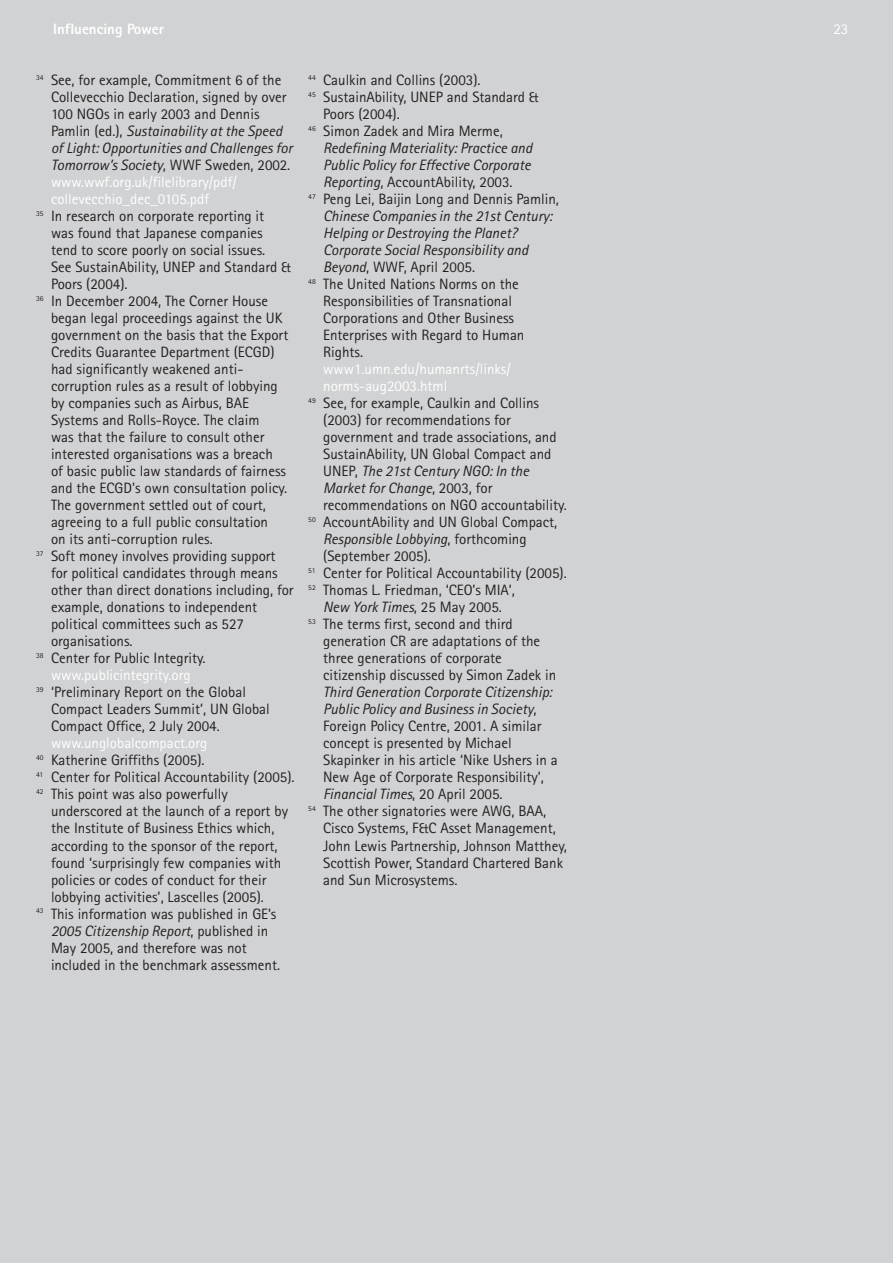
<style>
.page{position:relative;width:893px;height:1263px;background:#d1d2d4}
.page>*{position:absolute;margin:0;border:0;box-sizing:border-box;transform-origin:0 0}
.t1{font:15px/17px "Rotis Sans Serif";color:#231f20}
.t2{font:italic 15px "Rotis Sans Serif";color:#231f20}
.t3{font:15px "Rotis Sans Serif";color:#fff}
.t4{font:800 15px "Rotis Sans Serif";color:#fff}
.s1{font-style:normal}
.s2{color:#fff}
.s3{font-style:italic}
</style>
<div class="page">
<p class="t4" style="left:53px;top:24px;width:112px">Influencing Power</p>
<p class="t3" style="left:833px;top:24px;width:16px">23</p>
<p class="t1" style="left:36px;top:73px;width:247px"><sup>34</sup> See, for example, Commitment 6 of the</p>
<p class="t1" style="left:51px;top:90px;width:237px">Collevecchio Declaration, signed by over</p>
<p class="t1" style="left:51px;top:107px;width:210px">100 NGOs in early 2003 and Dennis</p>
<p class="t2" style="left:51px;top:126px;width:233px"><span class="s1">Pamlin (ed.),</span> Sustainability at the Speed</p>
<p class="t2" style="left:51px;top:143px;width:243px">of Light: Opportunities and Challenges for</p>
<p class="t2" style="left:51px;top:160px;width:241px">Tomorrow’s Society<span class="s1">, WWF Sweden, 2002.</span></p>
<p class="t3" style="left:51px;top:177px;width:187px">www.wwf.org.uk/filelibrary/pdf/</p>
<p class="t3" style="left:51px;top:194px;width:160px">collevecchio_dec_0105.pdf</p>
<p class="t1" style="left:36px;top:209px;width:230px"><sup>35</sup> In research on corporate reporting it</p>
<p class="t1" style="left:51px;top:226px;width:213px">was found that Japanese companies</p>
<p class="t1" style="left:51px;top:243px;width:216px">tend to score poorly on social issues.</p>
<p class="t1" style="left:51px;top:260px;width:241px">See SustainAbility, UNEP and Standard &amp;</p>
<p class="t1" style="left:51px;top:277px;width:78px">Poors (2004).</p>
<p class="t1" style="left:36px;top:294px;width:233px"><sup>36</sup> In December 2004, The Corner House</p>
<p class="t1" style="left:51px;top:311px;width:233px">began legal proceedings against the UK</p>
<p class="t1" style="left:51px;top:328px;width:239px">government on the basis that the Export</p>
<p class="t1" style="left:51px;top:345px;width:225px">Credits Guarantee Department (ECGD)</p>
<p class="t1" style="left:51px;top:362px;width:194px">had significantly weakened anti-</p>
<p class="t1" style="left:51px;top:379px;width:228px">corruption rules as a result of lobbying</p>
<p class="t1" style="left:51px;top:396px;width:199px">by companies such as Airbus, BAE</p>
<p class="t1" style="left:51px;top:413px;width:210px">Systems and Rolls-Royce. The claim</p>
<p class="t1" style="left:51px;top:430px;width:215px">was that the failure to consult other</p>
<p class="t1" style="left:51px;top:447px;width:223px">interested organisations was a breach</p>
<p class="t1" style="left:51px;top:464px;width:237px">of basic public law standards of fairness</p>
<p class="t1" style="left:51px;top:481px;width:238px">and the ECGD's own consultation policy.</p>
<p class="t1" style="left:51px;top:498px;width:216px">The government settled out of court,</p>
<p class="t1" style="left:51px;top:515px;width:219px">agreeing to a full public consultation</p>
<p class="t1" style="left:51px;top:532px;width:163px">on its anti-corruption rules.</p>
<p class="t1" style="left:36px;top:549px;width:241px"><sup>37</sup> Soft money involves providing support</p>
<p class="t1" style="left:51px;top:566px;width:228px">for political candidates through means</p>
<p class="t1" style="left:51px;top:583px;width:244px">other than direct donations including, for</p>
<p class="t1" style="left:51px;top:600px;width:208px">example, donations to independent</p>
<p class="t1" style="left:51px;top:617px;width:194px">political committees such as 527</p>
<p class="t1" style="left:51px;top:634px;width:83px">organisations.</p>
<p class="t1" style="left:36px;top:651px;width:171px"><sup>38</sup> Center for Public Integrity.</p>
<p class="t3" style="left:51px;top:670px;width:141px">www.publicintegrity.org</p>
<p class="t1" style="left:36px;top:685px;width:211px"><sup>39</sup> ‘Preliminary Report on the Global</p>
<p class="t1" style="left:51px;top:702px;width:220px">Compact Leaders Summit’, UN Global</p>
<p class="t1" style="left:51px;top:719px;width:170px">Compact Office, 2 July 2004.</p>
<p class="t1" style="left:36px;top:736px;width:260px;text-indent:15px"><span class="s2">www.unglobalcompact.org<br></span><sup>40</sup> Katherine Griffiths (2005).<br><sup>41</sup> Center for Political Accountability (2005).<br><sup>42</sup> This point was also powerfully</p>
<p class="t1" style="left:51px;top:804px;width:239px">underscored at the launch of a report by</p>
<p class="t1" style="left:51px;top:821px;width:225px">the Institute of Business Ethics which,</p>
<p class="t1" style="left:51px;top:838px;width:228px">according to the sponsor of the report,</p>
<p class="t1" style="left:51px;top:855px;width:232px">found ‘surprisingly few companies with</p>
<p class="t1" style="left:51px;top:872px;width:217px">policies or codes of conduct for their</p>
<p class="t1" style="left:51px;top:889px;width:214px">lobbying activities’, Lascelles (2005).</p>
<p class="t1" style="left:36px;top:906px;width:242px"><sup>43</sup> This information was published in GE’s</p>
<p class="t2" style="left:51px;top:925px;width:219px">2005 Citizenship Report<span class="s1">, published in</span></p>
<p class="t1" style="left:51px;top:940px;width:197px">May 2005, and therefore was not</p>
<p class="t1" style="left:51px;top:957px;width:231px">included in the benchmark assessment.</p>
<p class="t1" style="left:308px;top:73px;width:174px"><sup>44</sup> Caulkin and Collins (2003).</p>
<p class="t1" style="left:308px;top:90px;width:232px"><sup>45</sup> SustainAbility, UNEP and Standard &amp;</p>
<p class="t1" style="left:323px;top:107px;width:78px">Poors (2004).</p>
<p class="t1" style="left:308px;top:124px;width:196px"><sup>46</sup> Simon Zadek and Mira Merme,</p>
<p class="t2" style="left:323px;top:143px;width:211px">Redefining Materiality: Practice and</p>
<p class="t2" style="left:323px;top:160px;width:209px">Public Policy for Effective Corporate</p>
<p class="t1" style="left:323px;top:175px;width:191px"><span class="s3">Reporting</span>, AccountAbility, 2003.</p>
<p class="t1" style="left:308px;top:192px;width:252px"><sup>47</sup> Peng Lei, Baijin Long and Dennis Pamlin,</p>
<p class="t2" style="left:323px;top:211px;width:231px">Chinese Companies in the 21st Century:</p>
<p class="t2" style="left:323px;top:228px;width:196px">Helping or Destroying the Planet?</p>
<p class="t2" style="left:323px;top:245px;width:207px">Corporate Social Responsibility and</p>
<p class="t1" style="left:323px;top:260px;width:153px"><span class="s3">Beyond</span>, WWF, April 2005.</p>
<p class="t1" style="left:308px;top:277px;width:212px"><sup>48</sup> The United Nations Norms on the</p>
<p class="t1" style="left:323px;top:294px;width:190px">Responsibilities of Transnational</p>
<p class="t1" style="left:323px;top:311px;width:192px">Corporations and Other Business</p>
<p class="t1" style="left:323px;top:328px;width:203px">Enterprises with Regard to Human</p>
<p class="t1" style="left:323px;top:345px;width:41px">Rights.</p>
<p class="t3" style="left:323px;top:364px;width:189px">www1.umn.edu/humanrts/links/</p>
<p class="t3" style="left:323px;top:381px;width:126px">norms-aug2003.html</p>
<p class="t1" style="left:308px;top:396px;width:232px"><sup>49</sup> See, for example, Caulkin and Collins</p>
<p class="t1" style="left:323px;top:413px;width:189px">(2003) for recommendations for</p>
<p class="t1" style="left:323px;top:430px;width:235px">government and trade associations, and</p>
<p class="t1" style="left:323px;top:447px;width:230px">SustainAbility, UN Global Compact and</p>
<p class="t2" style="left:323px;top:466px;width:207px"><span class="s1">UNEP,</span> The 21st Century NGO: In the</p>
<p class="t2" style="left:323px;top:483px;width:171px">Market for Change<span class="s1">, 2003, for</span></p>
<p class="t1" style="left:323px;top:498px;width:245px">recommendations on NGO accountability.</p>
<p class="t1" style="left:308px;top:515px;width:250px"><sup>50</sup> AccountAbility and UN Global Compact,</p>
<p class="t2" style="left:323px;top:534px;width:205px">Responsible Lobbying<span class="s1">, forthcoming</span></p>
<p class="t1" style="left:323px;top:549px;width:109px">(September 2005).</p>
<p class="t1" style="left:308px;top:566px;width:260px"><sup>51</sup> Center for Political Accountability (2005).</p>
<p class="t1" style="left:308px;top:583px;width:208px"><sup>52</sup> Thomas L. Friedman, ‘CEO’s MIA’,</p>
<p class="t2" style="left:323px;top:602px;width:180px">New York Times<span class="s1">, 25 May 2005.</span></p>
<p class="t1" style="left:308px;top:617px;width:206px"><sup>53</sup> The terms first, second and third</p>
<p class="t1" style="left:323px;top:634px;width:219px">generation CR are adaptations of the</p>
<p class="t1" style="left:323px;top:651px;width:180px">three generations of corporate</p>
<p class="t1" style="left:323px;top:668px;width:235px">citizenship discussed by Simon Zadek in</p>
<p class="t2" style="left:323px;top:687px;width:230px">Third Generation Corporate Citizenship:</p>
<p class="t2" style="left:323px;top:704px;width:215px">Public Policy and Business in Society<span class="s1">,</span></p>
<p class="t1" style="left:323px;top:719px;width:220px">Foreign Policy Centre, 2001. A similar</p>
<p class="t1" style="left:323px;top:736px;width:190px">concept is presented by Michael</p>
<p class="t1" style="left:323px;top:753px;width:236px">Skapinker in his article ‘Nike Ushers in a</p>
<p class="t1" style="left:323px;top:770px;width:222px">New Age of Corporate Responsibility’,</p>
<p class="t2" style="left:323px;top:789px;width:181px">Financial Times<span class="s1">, 20 April 2005.</span></p>
<p class="t1" style="left:308px;top:804px;width:239px"><sup>54</sup> The other signatories were AWG, BAA,</p>
<p class="t1" style="left:323px;top:821px;width:234px">Cisco Systems, F&amp;C Asset Management,</p>
<p class="t1" style="left:323px;top:838px;width:245px">John Lewis Partnership, Johnson Matthey,</p>
<p class="t1" style="left:323px;top:855px;width:241px">Scottish Power, Standard Chartered Bank</p>
<p class="t1" style="left:323px;top:872px;width:136px">and Sun Microsystems.</p>
</div>
